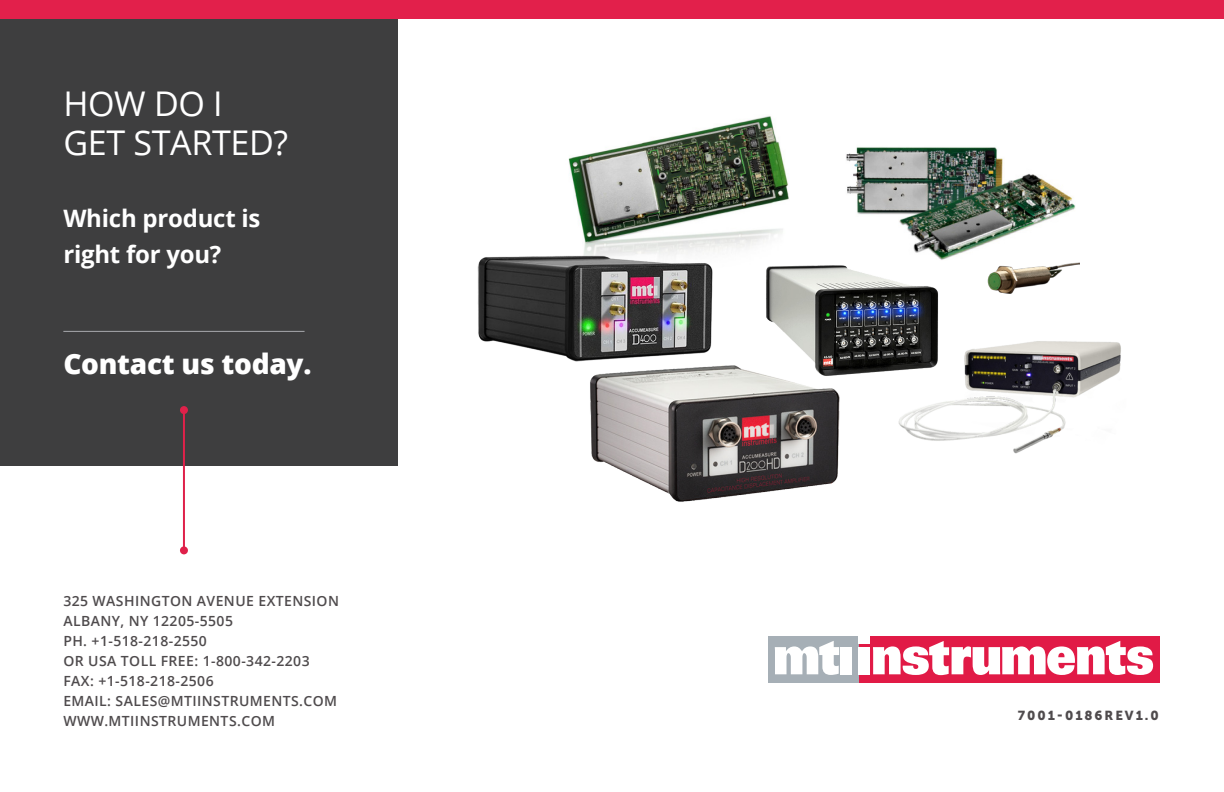
<style>
.page{position:relative;width:1224px;height:792px;background:#fff}
.page>*{position:absolute;margin:0;border:0;box-sizing:border-box;transform-origin:0 0}
.t1{font:34px/38.4px "Open Sans";letter-spacing:-.01em;color:#fff}
.t2{font:800 28px "Open Sans";letter-spacing:-.01em;color:#fff}
.t3{font:700 24px/36px "Open Sans";letter-spacing:-.01em;color:#fff}
.t4{font:600 14px "Open Sans";letter-spacing:.03em;color:#4f4b4d}
.t5{font:13px "Museo Sans 900";letter-spacing:.15em;color:#4f4b4d}
</style>
<div class="page">
<div style="left:858px;top:637px;width:302px;height:46px;background:#e11a46"></div>
<div style="left:768px;top:637px;width:90px;height:46px;background:#a6afb6"></div>
<svg style="left:775px;top:641px;width:64px;height:34px"></svg>
<div style="left:840px;top:647px;width:12px;height:27px;background:#fff"></div>
<div style="left:858px;top:647px;width:12px;height:27px;background:#fff"></div>
<div style="left:858px;top:637px;width:12px;height:7px;background:#fff"></div>
<svg style="left:873px;top:641px;width:280px;height:34px"></svg>
<div style="left:0;top:0;width:397px;height:466px;background:#3e3e3f"></div>
<hr style="left:63px;top:331px;width:242px;height:1px;background:#a8a9ad">
<hr style="left:183px;top:410px;width:2px;height:140px;background:#df214a">
<div style="left:180px;top:406px;width:8px;height:8px;background:#df214a;border-radius:50%"></div>
<div style="left:180px;top:546px;width:8px;height:8px;background:#df214a;border-radius:50%"></div>
<img style="left:846px;top:147px;width:230px;height:100px">
<img style="left:568px;top:116px;width:221px;height:133px">
<img style="left:754px;top:247px;width:367px;height:207px">
<div style="left:0;top:0;width:1224px;height:18px;background:#e2204b"></div>
<img style="left:477px;top:214px;width:254px;height:142px">
<img style="left:565px;top:336px;width:300px;height:166px">
<img style="left:977px;top:228px;width:103px;height:94px">
<p class="t1" style="left:63px;top:84px;width:226px">HOW DO I<br>GET STARTED?</p>
<p class="t3" style="left:63px;top:200px;width:199px">Which product is right for you?</p>
<p class="t2" style="left:63px;top:343px;width:250px">Contact us today.</p>
<p class="t4" style="left:63px;top:592px;width:277px">325 WASHINGTON AVENUE EXTENSION</p>
<p class="t4" style="left:63px;top:612px;width:171px">ALBANY, NY 12205-5505</p>
<p class="t4" style="left:63px;top:632px;width:145px">PH. +1-518-218-2550</p>
<p class="t4" style="left:63px;top:652px;width:248px">OR USA TOLL FREE: 1-800-342-2203</p>
<p class="t4" style="left:63px;top:672px;width:152px">FAX: +1-518-218-2506</p>
<p class="t4" style="left:63px;top:692px;width:275px">EMAIL: SALES@MTIINSTRUMENTS.COM</p>
<p class="t4" style="left:63px;top:712px;width:213px">WWW.MTIINSTRUMENTS.COM</p>
<p class="t5" style="left:1018px;top:708px;width:142px">7001-0186REV1.0</p>
</div>
